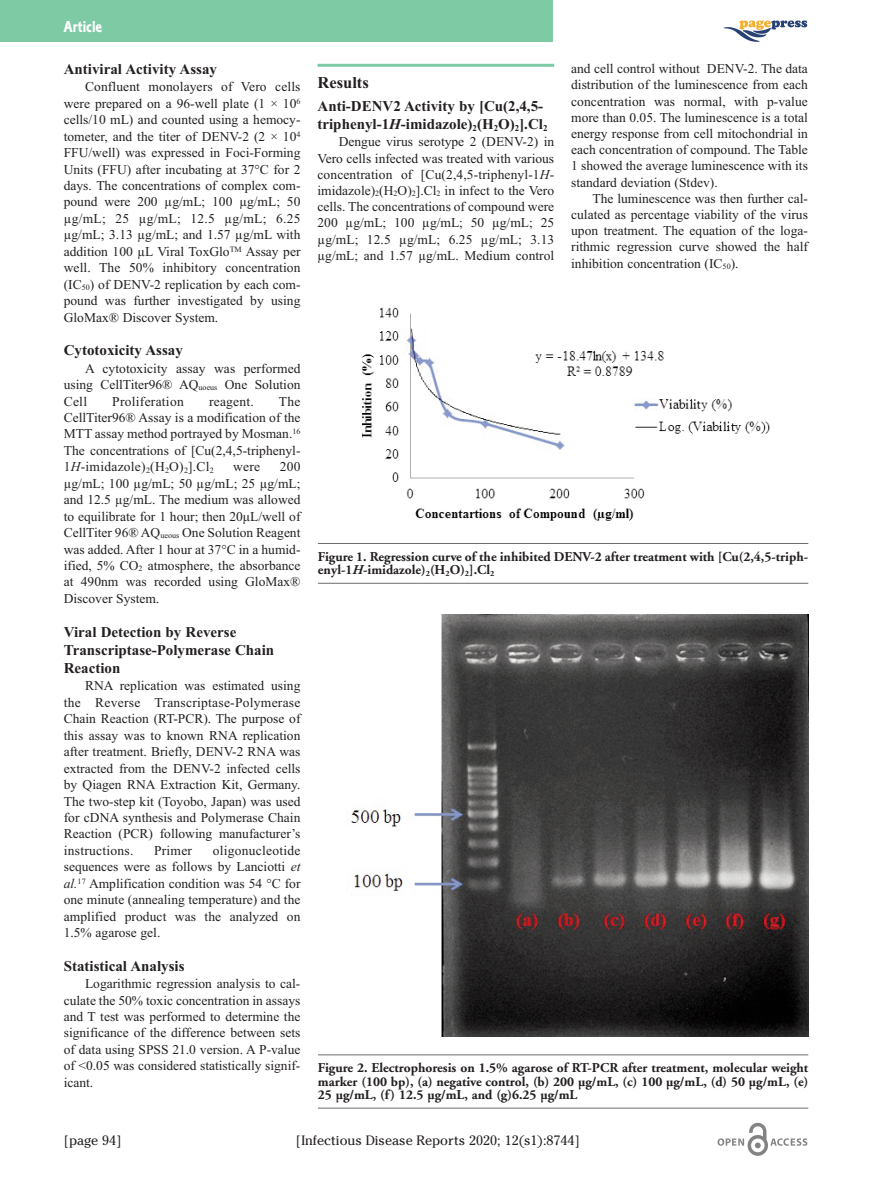
<style>
.page{position:relative;width:893px;height:1191px;background:#fff}
.page>*{position:absolute;margin:0;border:0;box-sizing:border-box;transform-origin:0 0}
.t1{font:700 16.5px "Times New Roman";color:#231f20}
.t2{font:16.5px "Corinthian Bold Condensed Plain";color:#fff}
.t3{font:700 15px/18.3px "Times New Roman";color:#231f20}
.t4{font:13.5px/16.5px "Times New Roman";color:#231f20;text-align:justify}
.t5{font:700 13.5px/13.5px "Adobe Garamond";color:#231f20}
.t6{font:13.5px "Cheltenham";color:#231f20}
.t7{font:13.5px "Times New Roman";letter-spacing:.02em;color:#231f20}
.s1{font-style:italic}
</style>
<div class="page">
<hr style="left:317px;top:64px;width:237px;height:3px;background:#7dcaa4">
<div style="left:0;top:0;width:553px;height:42px;background:#7dcaa4"></div>
<img style="left:717px;top:1123px;width:91px;height:33px">
<img style="left:723px;top:20px;width:84px;height:22px">
<hr style="left:318px;top:543px;width:490px;height:1px;background:#6c6d70">
<hr style="left:318px;top:583px;width:490px;height:1px;background:#6c6d70">
<img style="left:361px;top:307px;width:409px;height:214px">
<img style="left:350px;top:614px;width:458px;height:422px">
<hr style="left:318px;top:1054px;width:490px;height:1px;background:#6c6d70">
<hr style="left:318px;top:1107px;width:490px;height:1px;background:#6c6d70">
<p class="t2" style="left:63px;top:21px;width:40px">Article</p>
<p class="t3" style="left:64px;top:60px;width:155px">Antiviral Activity Assay</p>
<p class="t4" style="left:64px;top:78px;width:238px;text-indent:21px">Confluent monolayers of Vero cells were prepared on a 96-well plate (1 × 10<sup>6 </sup>cells/10 mL) and counted using a hemocy&shy;tometer, and the titer of DENV-2 (2 × 10<sup>4<br></sup>FFU/well) was expressed in Foci-Forming Units (FFU) after incubating at 37°C for 2 days. The concentrations of complex com&shy;pound were 200 µg/mL; 100 µg/mL; 50 µg/mL; 25 µg/mL; 12.5 µg/mL; 6.25 µg/mL; 3.13 µg/mL; and 1.57 µg/mL with addition 100 µL Viral ToxGlo<sup>TM</sup> Assay per well. The 50% inhibitory concentration (IC<sub>50</sub>) of DENV-2 replication by each com&shy;pound was further investigated by using GloMax® Discover System.</p>
<p class="t3" style="left:64px;top:341px;width:121px">Cytotoxicity Assay</p>
<p class="t4" style="left:64px;top:360px;width:238px;text-indent:21px">A cytotoxicity assay was performed using CellTiter96® AQ<sub>uoeus</sub> One Solution Cell</p>
<p class="t4" style="left:64px;top:393px;width:238px;text-indent:215px">The CellTiter96® Assay is a modification of the MTT assay method portrayed by Mosman.<sup>16<br></sup>The concentrations of [Cu(2,4,5-triphenyl-1<span class="s1">H</span>-imidazole)<sub>2</sub>(H<sub>2</sub>O)<sub>2</sub>].Cl<sub>2</sub></p>
<p class="t7" style="left:112px;top:393px;width:73px">Proliferation</p>
<p class="t7" style="left:209px;top:393px;width:46px">reagent.</p>
<p class="t4" style="left:64px;top:458px;width:238px;text-indent:216px">200 µg/mL; 100 µg/mL; 50 µg/mL; 25 µg/mL; and 12.5 µg/mL. The medium was allowed to equilibrate for 1 hour; then 20μL/well of CellTiter 96® AQ<sub>ueous</sub> One Solution Reagent was added. After 1 hour at 37°C in a humid&shy;ified, 5% CO<sub>2</sub> atmosphere, the absorbance at 490nm was recorded using GloMax® Discover System.</p>
<p class="t3" style="left:64px;top:622px;width:212px">Viral Detection by Reverse<br>Transcriptase-Polymerase Chain<br>Reaction</p>
<p class="t4" style="left:64px;top:677px;width:238px;text-indent:21px">RNA replication was estimated using the Reverse Transcriptase-Polymerase Chain Reaction (RT-PCR). The purpose of this assay was to known RNA replication after treatment. Briefly, DENV-2 RNA was extracted from the DENV-2 infected cells by Qiagen RNA Extraction Kit, Germany.<br>The two-step kit (Toyobo, Japan) was used for cDNA synthesis and Polymerase Chain Reaction (PCR) following manufacturer’s instructions.</p>
<p class="t4" style="left:233px;top:458px;width:29px">were</p>
<p class="t4" style="left:64px;top:842px;width:238px;text-indent:149px">oligonucleotide sequences were as follows by Lanciotti <span class="s1">et al.</span><sup>17</sup> Amplification condition was 54 °C for one minute (annealing temperature) and the amplified product was the analyzed on 1.5% agarose gel.</p>
<p class="t3" style="left:64px;top:956px;width:122px">Statistical Analysis</p>
<p class="t4" style="left:64px;top:975px;width:238px;text-indent:21px">Logarithmic regression analysis to cal&shy;culate the 50% toxic concentration in assays and T test was performed to determine the significance of the difference between sets of data using SPSS 21.0 version. A P-value of &lt;0.05 was considered statistically signif&shy;icant.</p>
<p class="t4" style="left:154px;top:842px;width:40px">Primer</p>
<p class="t1" style="left:317px;top:73px;width:53px">Results</p>
<p class="t3" style="left:317px;top:97px;width:232px">Anti-DENV2 Activity by [Cu(2,4,5- triphenyl-1<span class="s1">H</span>-imidazole)<sub>2</sub>(H<sub>2</sub>O)<sub>2</sub>].Cl<sub>2</sub></p>
<p class="t4" style="left:317px;top:134px;width:238px;text-indent:21px">Dengue virus serotype 2 (DENV-2) in Vero cells infected was treated with various concentration of [Cu(2,4,5-triphenyl-1<span class="s1">H&shy;</span>imidazole)<sub>2</sub>(H<sub>2</sub>O)<sub>2</sub>].Cl<sub>2</sub> in infect to the Vero cells. The concentrations of compound were 200 µg/mL; 100 µg/mL; 50 µg/mL; 25 µg/mL; 12.5 µg/mL; 6.25 µg/mL; 3.13 µg/mL; and 1.57 µg/mL. Medium control</p>
<p class="t4" style="left:571px;top:60px;width:238px">and cell control without DENV-2. The data distribution of the luminescence from each concentration was normal, with p-value more than 0.05. The luminescence is a total energy response from cell mitochondrial in each concentration of compound. The Table 1 showed the average luminescence with its standard deviation (Stdev).</p>
<p class="t4" style="left:571px;top:190px;width:238px;text-indent:21px">The luminescence was then further cal&shy;culated as percentage viability of the virus upon treatment. The equation of the loga&shy;rithmic regression curve showed the half inhibition concentration (IC<sub>50</sub>).</p>
<p class="t5" style="left:318px;top:551px;width:492px">Figure 1. Regression curve of the inhibited DENV-2 after treatment with [Cu(2,4,5-triph&shy;enyl-1<span class="s1">H</span>-imidazole)<sub>2</sub>(H<sub>2</sub>O)<sub>2</sub>].Cl<sub>2</sub></p>
<p class="t5" style="left:318px;top:1062px;width:492px;text-align:justify">Figure 2. Electrophoresis on 1.5% agarose of RT-PCR after treatment, molecular weight marker (100 bp), (a) negative control, (b) 200 µg/mL, (c) 100 µg/mL, (d) 50 µg/mL, (e)<br>25 µg/mL, (f) 12.5 µg/mL, and (g)6.25 µg/mL</p>
<p class="t6" style="left:64px;top:1132px;width:59px">[page 94]</p>
<p class="t6" style="left:296px;top:1132px;width:286px">[Infectious Disease Reports 2020; 12(s1):8744]</p>
</div>
